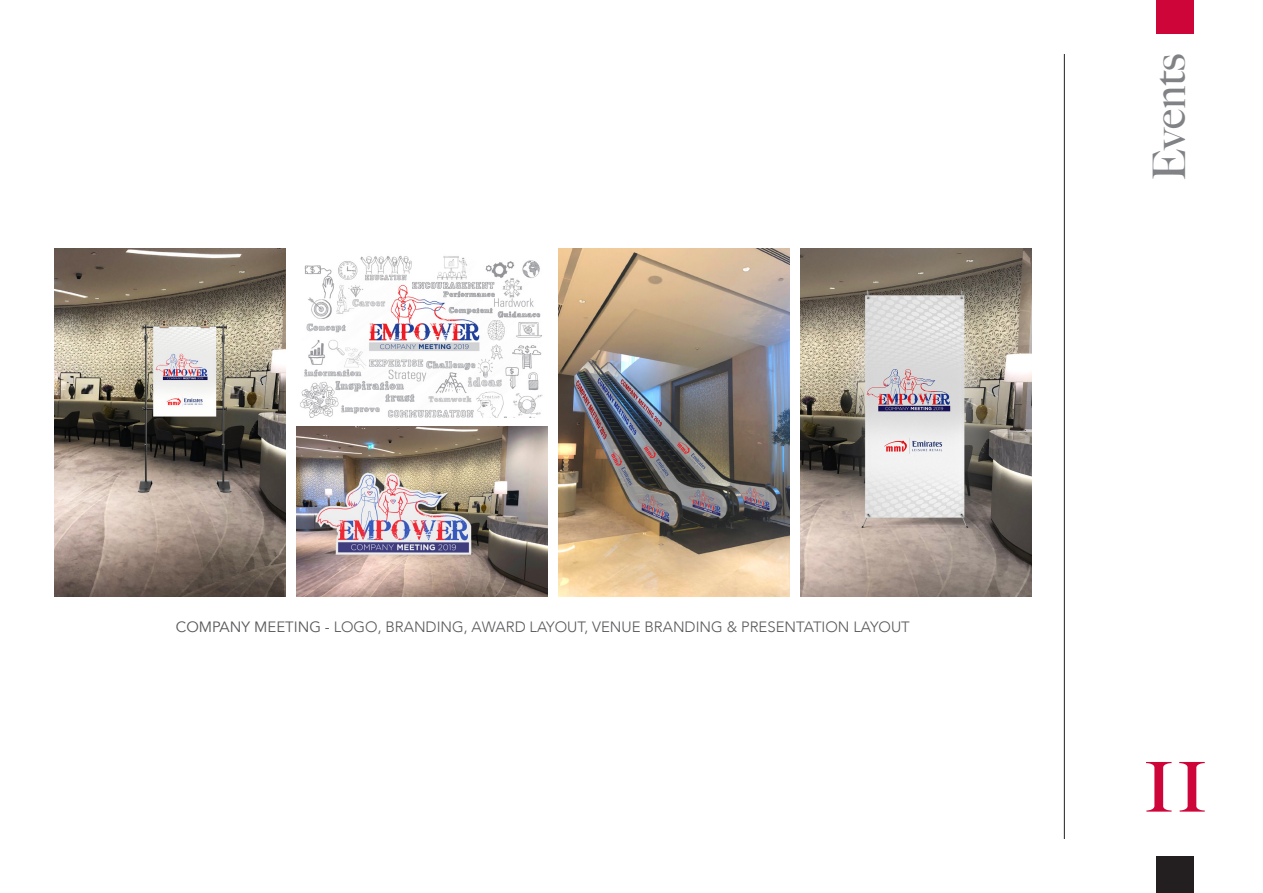
<style>
.page{position:relative;width:1263px;height:893px;background:#fff}
.page>*{position:absolute;margin:0;border:0;box-sizing:border-box;transform-origin:0 0}
.t1{font:500 105px "Big Caslon";color:#ce0539}
.t2{font:500 45px "Big Caslon";color:#808285}
.t3{font:300 15px "Avenir";color:#57585a}
.s1{font-weight:400}
</style>
<div class="page">
<div style="left:1157px;top:0;width:37px;height:34px;background:#ce0539"></div>
<div style="left:1157px;top:857px;width:37px;height:36px;background:#231f20"></div>
<hr style="left:1064px;top:54px;width:1px;height:785px;background:#231f20">
<img style="left:54px;top:249px;width:232px;height:347px">
<img style="left:558px;top:249px;width:231px;height:347px">
<img style="left:800px;top:249px;width:232px;height:347px">
<img style="left:300px;top:255px;width:243px;height:163px">
<img style="left:296px;top:427px;width:251px;height:169px">
<p class="t3" style="left:176px;top:618px;width:735px"><span class="s1">COMPANY MEETING</span> - LOGO, BRANDING, AWARD LAYOUT, VENUE BRANDING &amp; PRESENTATION LAYOUT</p>
<p class="t2" style="left:1132px;top:181px;width:128px;rotate:-90deg">Events</p>
<p class="t1" style="left:1142px;top:688px;width:68px">11</p>
</div>
